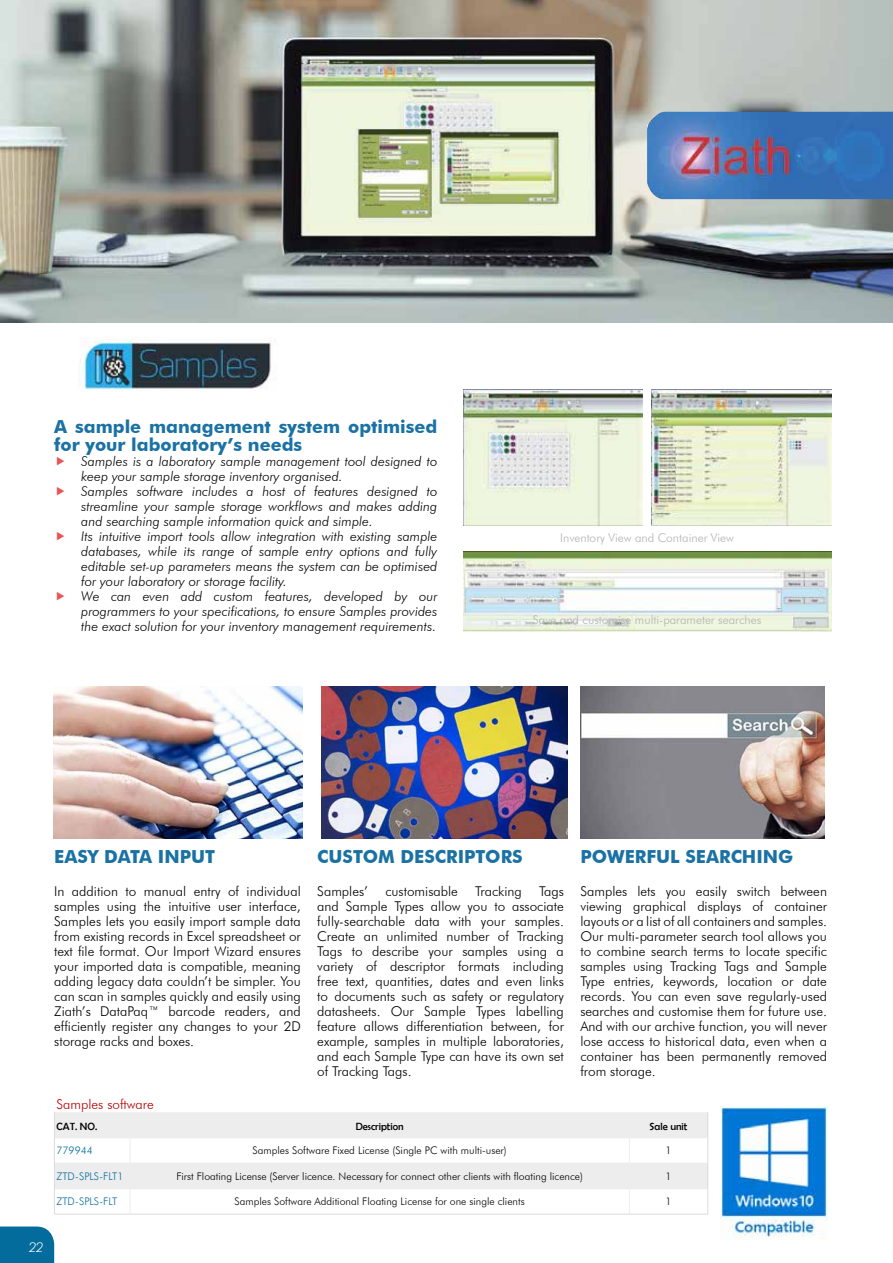
<style>
.page{position:relative;width:893px;height:1263px;background:#fff}
.page>*{position:absolute;margin:0;border:0;box-sizing:border-box;transform-origin:0 0}
.t1{font:700 18px/18px "Futura BT";color:#1a72a4}
.t2{font:300 13.5px/15px "Futura BT";color:#000;text-align:justify}
.t3{font:italic 300 13.5px/15px "Futura BT";color:#000}
.t4{font:300 13.5px "Futura BT";color:#b50000}
.t5{font:italic 300 13.5px "Futura BT";color:#fff}
.t6{font:300 12px "Futura BT";color:#b3b2b2}
.t7{font:300 10.5px "Futura BT";color:#000}
.t8{font:300 10.5px "Futura BT";color:#036c9c}
.t9{font:10.5px "Berlin Sans FB";color:#000}
</style>
<div class="page">
<div style="left:0;top:1226px;width:54px;height:37px;background:#036c9c"></div>
<img style="left:721px;top:1107px;width:106px;height:132px">
<svg style="left:55px;top:1112px;width:653px;height:76px;fill:#ededed"></svg>
<svg style="left:54px;top:1112px;width:1px;height:102px"></svg>
<svg style="left:708px;top:1113px;width:1px;height:101px"></svg>
<hr style="left:54px;top:1214px;width:76px;height:1px;background:#dadada">
<hr style="left:130px;top:1214px;width:499px;height:1px;background:#dadada">
<hr style="left:629px;top:1214px;width:79px;height:1px;background:#dadada">
<hr style="left:55px;top:1163px;width:75px;height:1px;background:#ededed">
<hr style="left:130px;top:1163px;width:499px;height:1px;background:#ededed">
<hr style="left:629px;top:1163px;width:79px;height:1px;background:#ededed">
<svg style="left:130px;top:1112px;width:1px;height:102px"></svg>
<svg style="left:629px;top:1112px;width:1px;height:102px"></svg>
<hr style="left:55px;top:1137px;width:75px;height:1px;background:#ededed">
<hr style="left:130px;top:1137px;width:499px;height:1px;background:#ededed">
<hr style="left:629px;top:1137px;width:79px;height:1px;background:#ededed">
<hr style="left:55px;top:1188px;width:75px;height:1px;background:#ededed">
<hr style="left:130px;top:1188px;width:499px;height:1px;background:#ededed">
<hr style="left:629px;top:1188px;width:79px;height:1px;background:#ededed">
<img style="left:54px;top:686px;width:248px;height:152px">
<img style="left:321px;top:686px;width:246px;height:152px">
<img style="left:580px;top:686px;width:244px;height:152px">
<img style="left:0;top:0;width:893px;height:322px">
<img style="left:463px;top:389px;width:179px;height:136px">
<img style="left:651px;top:389px;width:180px;height:136px">
<img style="left:463px;top:552px;width:368px;height:79px">
<img style="left:79px;top:337px;width:192px;height:53px">
<img style="left:647px;top:112px;width:246px;height:87px">
<h1 class="t1" style="left:54px;top:417px;width:385px">A sample management system optimised for your laboratory’s needs</h1>
<p class="t3" style="left:81px;top:453px;width:358px">Samples is a laboratory sample management tool designed to keep your sample storage inventory organised.<br>Samples software includes a host of features designed to streamline your sample storage workflows and makes adding and searching sample information quick and simple.<br>Its intuitive import tools allow integration with existing sample databases, while its range of sample entry options and fully editable set-up parameters means the system can be optimised for your laboratory or storage facility.<br>We can even add custom features, developed by our programmers to your specifications, to ensure Samples provides the exact solution for your inventory management requirements.</p>
<p class="t6" style="left:560px;top:530px;width:175px">Inventory View and Container View</p>
<p class="t6" style="left:533px;top:612px;width:230px">Save and customise multi-parameter searches</p>
<h1 class="t1" style="left:54px;top:848px;width:162px">EASY DATA INPUT</h1>
<p class="t2" style="left:54px;top:884px;width:248px">In addition to manual entry of individual samples using the intuitive user interface, Samples lets you easily import sample data from existing records in Excel spreadsheet or text file format. Our Import Wizard ensures your imported data is compatible, meaning adding legacy data couldn’t be simpler. You can scan in samples quickly and easily using Ziath’s DataPaq™ barcode readers, and efficiently register any changes to your 2D storage racks and boxes.</p>
<h1 class="t1" style="left:317px;top:848px;width:207px">CUSTOM DESCRIPTORS</h1>
<p class="t2" style="left:317px;top:884px;width:52px">Samples’</p>
<p class="t2" style="left:385px;top:884px;width:74px">customisable</p>
<p class="t2" style="left:475px;top:884px;width:48px">Tracking</p>
<p class="t2" style="left:317px;top:884px;width:248px;text-indent:222px">Tags and Sample Types allow you to associate fully-searchable data with your samples.<br>Create an unlimited number of Tracking Tags to describe your samples using a variety of descriptor formats including free text, quantities, dates and even links to documents such as safety or regulatory datasheets. Our Sample Types labelling feature allows differentiation between, for example, samples in multiple laboratories, and each Sample Type can have its own set of Tracking Tags.</p>
<h1 class="t1" style="left:580px;top:848px;width:214px">POWERFUL SEARCHING</h1>
<p class="t2" style="left:580px;top:884px;width:248px">Samples lets you easily switch between viewing graphical displays of container layouts or a list of all containers and samples.<br>Our multi-parameter search tool allows you to combine search terms to locate specific samples using Tracking Tags and Sample Type entries, keywords, location or date records. You can even save regularly-used searches and customise them for future use.<br>And with our archive function, you will never lose access to historical data, even when a container has been permanently removed from storage.</p>
<p class="t4" style="left:57px;top:1096px;width:99px">Samples software</p>
<p class="t9" style="left:57px;top:1120px;width:42px">CAT. NO.</p>
<p class="t9" style="left:356px;top:1120px;width:50px">Description</p>
<p class="t9" style="left:650px;top:1120px;width:39px">Sale unit</p>
<p class="t8" style="left:57px;top:1144px;width:38px">779944</p>
<p class="t7" style="left:253px;top:1144px;width:256px">Samples Software Fixed License (Single PC with multi-user)</p>
<p class="t7" style="left:666px;top:1144px;width:8px">1</p>
<p class="t8" style="left:57px;top:1170px;width:68px">ZTD-SPLS-FLT1</p>
<p class="t7" style="left:176px;top:1170px;width:408px">First Floating License (Server licence. Necessary for connect other clients with floating licence)</p>
<p class="t7" style="left:666px;top:1170px;width:8px">1</p>
<p class="t8" style="left:57px;top:1195px;width:62px">ZTD-SPLS-FLT</p>
<p class="t7" style="left:235px;top:1195px;width:292px">Samples Software Additional Floating License for one single clients</p>
<p class="t7" style="left:666px;top:1195px;width:8px">1</p>
<p class="t5" style="left:29px;top:1239px;width:16px">22</p>
</div>
